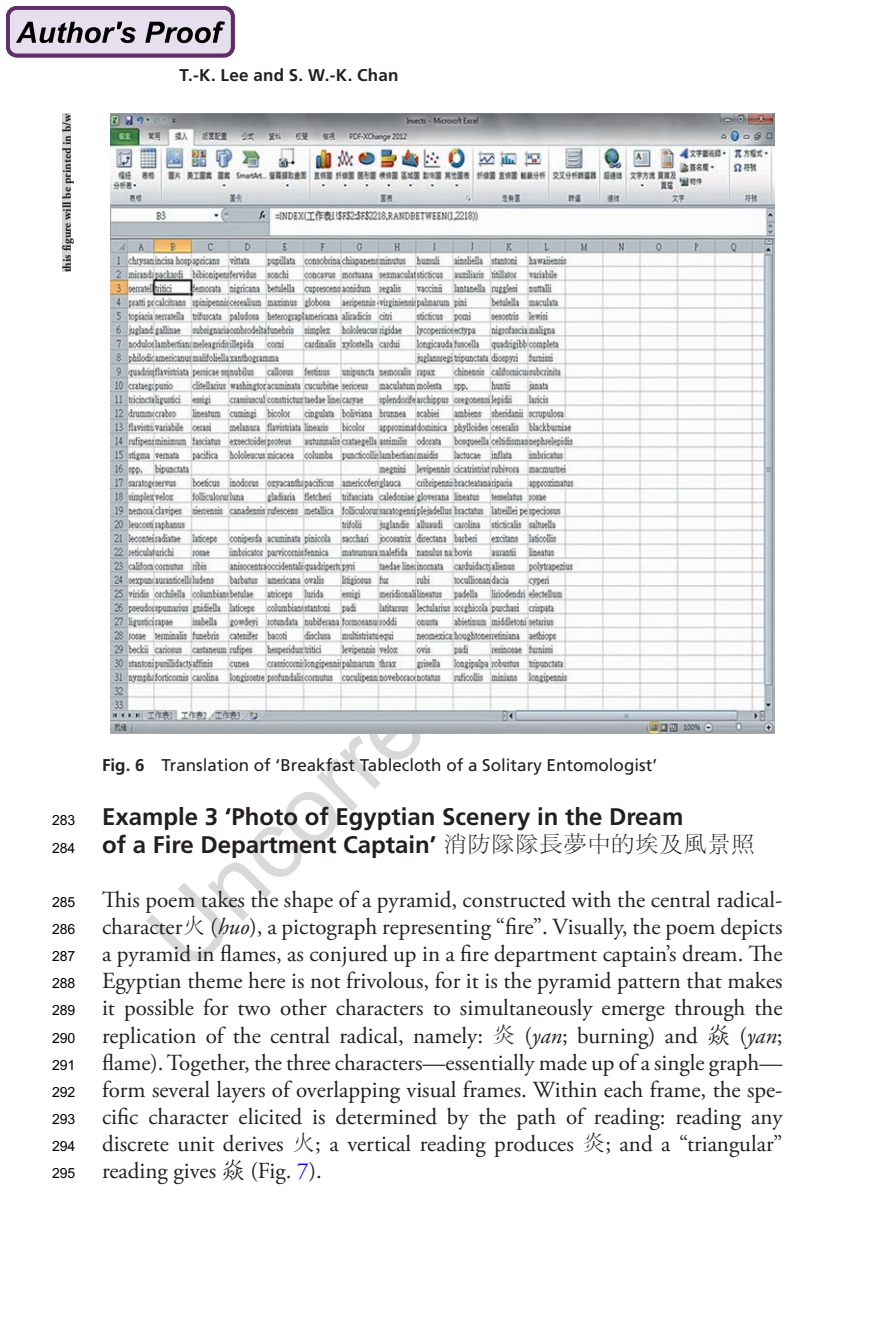
<style>
.page{position:relative;width:879px;height:1333px;background:#fff}
.page>*{position:absolute;margin:0;border:0;box-sizing:border-box;transform-origin:0 0}
.t1{font:700 24px/28px "Frutiger LT Pro";color:#231f20}
.t2{font:23px/27px "Adobe Garamond Pro";color:#231f20;text-align:justify}
.t3{font:17px "Frutiger LT Pro";color:#231f20}
.t4{font:700 17px "Frutiger LT Pro";letter-spacing:.01em;color:#231f20}
.t5{font:14px/27px "S Pi Arial";color:#000}
.t6{font:700 12px "Adobe Garamond Pro";color:#231f20}
.s1{font-weight:700}
.s2{font-family:"Adobe Myungjo Std";font-weight:500}
.s3{font-style:italic}
.s4{font-family:"Sim Sun"}
.s5{color:#0000fa}
</style>
<div class="page">
<svg style="left:146px;top:734px;width:275px;height:227px"></svg>
<img style="left:111px;top:113px;width:663px;height:621px">
<div style="left:62px;top:113px;width:9px;height:159px;background:#d1d2d4"></div>
<div style="left:6px;top:6px;width:229px;height:51px;background:#e6dfee;border:4px solid #5f2e68;border-radius:9px"></div>
<svg style="left:16px;top:22px;width:120px;height:21px"></svg>
<svg style="left:145px;top:21px;width:80px;height:22px"></svg>
<p class="t6" style="left:60px;top:272px;width:161px;rotate:-90deg">this figure will be printed in b/w</p>
<p class="t4" style="left:179px;top:65px;width:220px">T.-K. Lee and S. W.-K. Chan</p>
<p class="t5" style="left:52px;top:806px;width:25px;line-height:28px">283<br>284</p>
<p class="t5" style="left:52px;top:889px;width:25px;text-align:justify">285<br>286<br>287<br>288<br>289<br>290<br>291<br>292<br>293<br>294<br>295</p>
<p class="t3" style="left:102px;top:754px;width:556px"><span class="s1">Fig. 6</span> Translation of ‘Breakfast Tablecloth of a Solitary Entomologist’</p>
<p class="t1" style="left:102px;top:803px;width:655px">Example 3 ‘Photo of Egyptian Scenery in the Dream<br>of a Fire Department Captain’ <span class="s2">消防隊隊長夢中的埃及風景照</span></p>
<p class="t2" style="left:102px;top:887px;width:682px">This poem takes the shape of a pyramid, constructed with the central radical&shy;character<span class="s2">火</span> (<span class="s3">huo</span>), a pictograph representing “fire”. Visually, the poem depicts a pyramid in flames, as conjured up in a fire department captain’s dream. The Egyptian theme here is not frivolous, for it is the pyramid pattern that makes it possible for two other characters to simultaneously emerge through the replication of the central radical, namely: <span class="s2">炎</span> (<span class="s3">yan</span>; burning) and <span class="s4">焱</span> (<span class="s3">yan</span>; flame). Together, the three characters—essentially made up of a single graph— form several layers of overlapping visual frames. Within each frame, the spe&shy;cific character elicited is determined by the path of reading: reading any discrete unit derives <span class="s2">火</span>; a vertical reading produces <span class="s2">炎</span>; and a “triangular” reading gives <span class="s4">焱</span> (Fig. <span class="s5">7</span>).</p>
</div>
